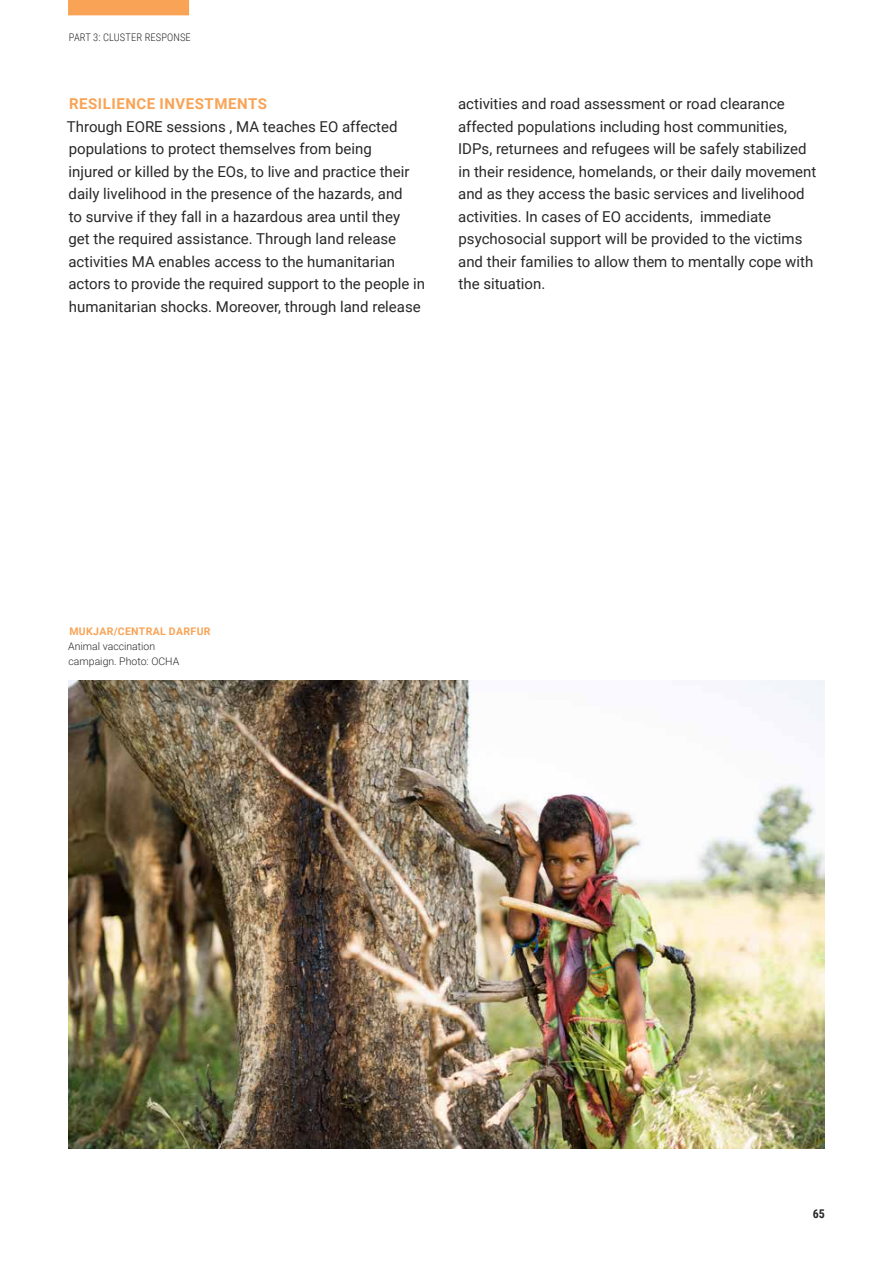
<style>
.page{position:relative;width:893px;height:1263px;background:#fff}
.page>*{position:absolute;margin:0;border:0;box-sizing:border-box;transform-origin:0 0}
.t1{font:15px/22.5px "Roboto";color:#292829}
.t2{font:700 15px "Roboto";letter-spacing:.035em;color:#f9a356}
.t3{font:700 12px "Roboto Condensed";color:#292829}
.t4{font:300 10.5px/15px "Roboto";color:#292829}
.t5{font:300 10.5px "Roboto Condensed";letter-spacing:.01em;color:#292829}
.t6{font:700 10.5px "Roboto";letter-spacing:.035em;color:#f9a356}
</style>
<div class="page">
<div style="left:68px;top:0;width:121px;height:15px;background:#f9a356"></div>
<img style="left:68px;top:680px;width:757px;height:468px">
<p class="t5" style="left:69px;top:29px;width:123px">PART 3: CLUSTER RESPONSE</p>
<p class="t2" style="left:69px;top:93px;width:199px">RESILIENCE INVESTMENTS</p>
<p class="t1" style="left:67px;top:114px;width:360px">Through EORE sessions , MA teaches EO affected populations to protect themselves from being<br>injured or killed by the EOs, to live and practice their daily livelihood in the presence of the hazards, and<br>to survive if they fall in a hazardous area until they<br>get the required assistance. Through land release activities MA enables access to the humanitarian actors to provide the required support to the people in humanitarian shocks. Moreover, through land release</p>
<p class="t1" style="left:458px;top:92px;width:360px">activities and road assessment or road clearance affected populations including host communities, IDPs, returnees and refugees will be safely stabilized in their residence, homelands, or their daily movement and as they access the basic services and livelihood activities. In cases of EO accidents, immediate psychosocial support will be provided to the victims and their families to allow them to mentally cope with the situation.</p>
<p class="t6" style="left:69px;top:624px;width:143px">MUKJAR/CENTRAL DARFUR</p>
<p class="t4" style="left:68px;top:639px;width:113px">Animal vaccination campaign. Photo: OCHA</p>
<p class="t3" style="left:813px;top:1205px;width:14px">65</p>
</div>
